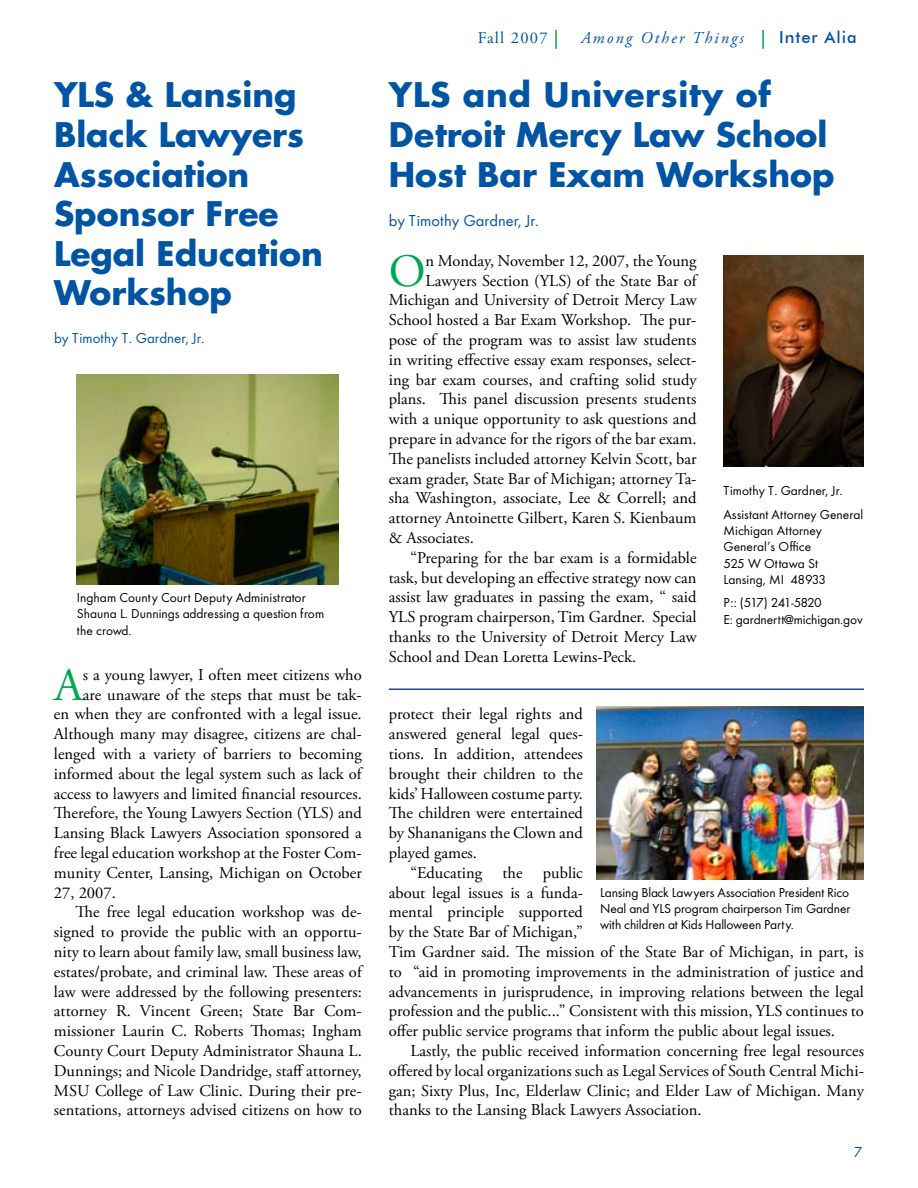
<style>
.page{position:relative;width:918px;height:1188px;background:#fff}
.page>*{position:absolute;margin:0;border:0;box-sizing:border-box;transform-origin:0 0}
.t1{font:46.35px "Adobe Garamond Pro";color:#00a94f}
.t2{font:700 33px/39.6px "Futura";color:#0054a4}
.t3{font:16.5px/19.8px "Adobe Garamond Pro";color:#000;text-align:justify}
.t4{font:16.5px "Futura Book DTC";color:#0054a4}
.t5{font:italic 16.5px "Adobe Garamond Pro";letter-spacing:.125em;color:#0054a4}
.t6{font:500 16.5px "Futura BT";letter-spacing:.06em;color:#0054a4}
.t7{font:16.5px "Adobe Garamond Pro";letter-spacing:.075em;color:#0054a4}
.t8{font:15px "Futura Book DTC";color:#0054a4}
.t9{font:13.5px/16.2px "Futura Book DTC";color:#000}
</style>
<div class="page">
<svg style="left:555px;top:30px;width:2px;height:19px"></svg>
<svg style="left:762px;top:30px;width:2px;height:19px"></svg>
<img style="left:724px;top:255px;width:140px;height:211px">
<img style="left:596px;top:706px;width:268px;height:173px">
<img style="left:77px;top:375px;width:261px;height:209px">
<hr style="left:389px;top:688px;width:475px;height:2px;background:#24408f">
<h2 class="t2" style="left:54px;top:75px;width:270px">YLS &amp; Lansing<br>Black Lawyers<br>Association<br>Sponsor Free<br>Legal Education<br>Workshop</h2>
<p class="t8" style="left:54px;top:330px;width:152px">by Timothy T. Gardner, Jr.</p>
<p class="t9" style="left:77px;top:590px;width:249px">Ingham County Court Deputy Administrator<br>Shauna L. Dunnings addressing a question from the crowd.</p>
<h1 class="t1" style="left:54px;top:657px;width:30px">A</h1>
<p class="t3" style="left:83px;top:665px;width:280px">s a young lawyer, I often meet citizens who</p>
<p class="t3" style="left:83px;top:685px;width:280px">are unaware of the steps that must be tak-</p>
<p class="t3" style="left:54px;top:705px;width:309px">en when they are confronted with a legal issue.</p>
<p class="t3" style="left:54px;top:725px;width:309px">Although many may disagree, citizens are chal-</p>
<p class="t3" style="left:54px;top:744px;width:309px">lenged with a variety of barriers to becoming</p>
<p class="t3" style="left:54px;top:764px;width:309px">informed about the legal system such as lack of</p>
<p class="t3" style="left:54px;top:784px;width:309px">access to lawyers and limited financial resources.</p>
<p class="t3" style="left:54px;top:804px;width:309px">Therefore, the Young Lawyers Section (YLS) and</p>
<p class="t3" style="left:54px;top:824px;width:309px">Lansing Black Lawyers Association sponsored a</p>
<p class="t3" style="left:54px;top:843px;width:309px">free legal education workshop at the Foster Com-</p>
<p class="t3" style="left:54px;top:863px;width:309px">munity Center, Lansing, Michigan on October</p>
<p class="t3" style="left:54px;top:883px;width:63px">27, 2007.</p>
<p class="t3" style="left:76px;top:903px;width:288px">The free legal education workshop was de-</p>
<p class="t3" style="left:54px;top:923px;width:309px">signed to provide the public with an opportu-</p>
<p class="t3" style="left:54px;top:942px;width:309px">nity to learn about family law, small business law,</p>
<p class="t3" style="left:54px;top:962px;width:309px">estates/probate, and criminal law. These areas of</p>
<p class="t3" style="left:54px;top:982px;width:309px">law were addressed by the following presenters:</p>
<p class="t3" style="left:54px;top:1002px;width:309px">attorney R. Vincent Green; State Bar Com-</p>
<p class="t3" style="left:54px;top:1022px;width:309px">missioner Laurin C. Roberts Thomas; Ingham</p>
<p class="t3" style="left:54px;top:1041px;width:309px">County Court Deputy Administrator Shauna L.</p>
<p class="t3" style="left:54px;top:1061px;width:309px">Dunnings; and Nicole Dandridge, staff attorney,</p>
<p class="t3" style="left:54px;top:1081px;width:309px">MSU College of Law Clinic. During their pre-</p>
<p class="t3" style="left:54px;top:1101px;width:309px">sentations, attorneys advised citizens on how to</p>
<p class="t7" style="left:478px;top:28px;width:71px">Fall 2007</p>
<p class="t5" style="left:581px;top:28px;width:164px">Among Other Things</p>
<p class="t6" style="left:779px;top:27px;width:79px">Inter Alia</p>
<h2 class="t2" style="left:389px;top:75px;width:447px">YLS and University of<br>Detroit Mercy Law School<br>Host Bar Exam Workshop</h2>
<p class="t4" style="left:389px;top:211px;width:152px">by Timothy Gardner, Jr.</p>
<h1 class="t1" style="left:389px;top:243px;width:38px">O</h1>
<p class="t3" style="left:426px;top:251px;width:272px">n Monday, November 12, 2007, the Young</p>
<p class="t3" style="left:426px;top:271px;width:272px">Lawyers Section (YLS) of the State Bar of</p>
<p class="t3" style="left:389px;top:291px;width:309px">Michigan and University of Detroit Mercy Law</p>
<p class="t3" style="left:389px;top:311px;width:309px">School hosted a Bar Exam Workshop. The pur-</p>
<p class="t3" style="left:389px;top:330px;width:309px">pose of the program was to assist law students</p>
<p class="t3" style="left:389px;top:350px;width:309px">in writing effective essay exam responses, select-</p>
<p class="t3" style="left:389px;top:370px;width:309px">ing bar exam courses, and crafting solid study</p>
<p class="t3" style="left:389px;top:390px;width:309px">plans. This panel discussion presents students</p>
<p class="t3" style="left:389px;top:410px;width:309px">with a unique opportunity to ask questions and</p>
<p class="t3" style="left:389px;top:429px;width:309px">prepare in advance for the rigors of the bar exam.</p>
<p class="t3" style="left:389px;top:449px;width:309px">The panelists included attorney Kelvin Scott, bar</p>
<p class="t3" style="left:389px;top:469px;width:309px">exam grader, State Bar of Michigan; attorney Ta-</p>
<p class="t3" style="left:389px;top:489px;width:309px">sha Washington, associate, Lee &amp; Correll; and</p>
<p class="t3" style="left:389px;top:509px;width:309px">attorney Antoinette Gilbert, Karen S. Kienbaum</p>
<p class="t3" style="left:389px;top:528px;width:87px">&amp; Associates.</p>
<p class="t3" style="left:410px;top:548px;width:288px">“Preparing for the bar exam is a formidable</p>
<p class="t3" style="left:389px;top:568px;width:309px">task, but developing an effective strategy now can</p>
<p class="t3" style="left:389px;top:588px;width:309px">assist law graduates in passing the exam, “ said</p>
<p class="t3" style="left:389px;top:608px;width:309px">YLS program chairperson, Tim Gardner. Special</p>
<p class="t3" style="left:389px;top:627px;width:309px">thanks to the University of Detroit Mercy Law</p>
<p class="t3" style="left:389px;top:647px;width:249px">School and Dean Loretta Lewins-Peck.</p>
<p class="t9" style="left:724px;top:479px;width:141px;line-height:23.7px">Timothy T. Gardner, Jr.<br>Assistant Attorney General</p>
<p class="t9" style="left:724px;top:523px;width:104px">Michigan Attorney<br>General’s Office<br>525 W Ottawa St<br>Lansing, MI 48933</p>
<p class="t9" style="left:724px;top:595px;width:141px">P:: (517) 241-5820<br>E: gardnertt@michigan.gov</p>
<p class="t3" style="left:389px;top:705px;width:196px">protect their legal rights and answered general legal ques&shy;tions. In addition, attendees brought their children to the kids’ Halloween costume party.<br>The children were entertained by Shananigans the Clown and played games.</p>
<p class="t3" style="left:389px;top:863px;width:477px;text-align:left;text-indent:22px">“Educating the public<br>about legal issues is a funda-<br>mental principle supported<br>by the State Bar of Michigan,”<br>Tim Gardner said. The mission of the State Bar of Michigan, in part, is to “aid in promoting improvements in the administration of justice and advancements in jurisprudence, in improving relations between the legal profession and the public...” Consistent with this mission, YLS continues to offer public service programs that inform the public about legal issues.</p>
<p class="t3" style="left:389px;top:1041px;width:477px;text-indent:22px">Lastly, the public received information concerning free legal resources offered by local organizations such as Legal Services of South Central Michi&shy;gan; Sixty Plus, Inc, Elderlaw Clinic; and Elder Law of Michigan. Many thanks to the Lansing Black Lawyers Association.</p>
<p class="t9" style="left:600px;top:884px;width:252px;text-align:justify">Lansing Black Lawyers Association President Rico Neal and YLS program chairperson Tim Gardner with children at Kids Halloween Party.</p>
</div>
